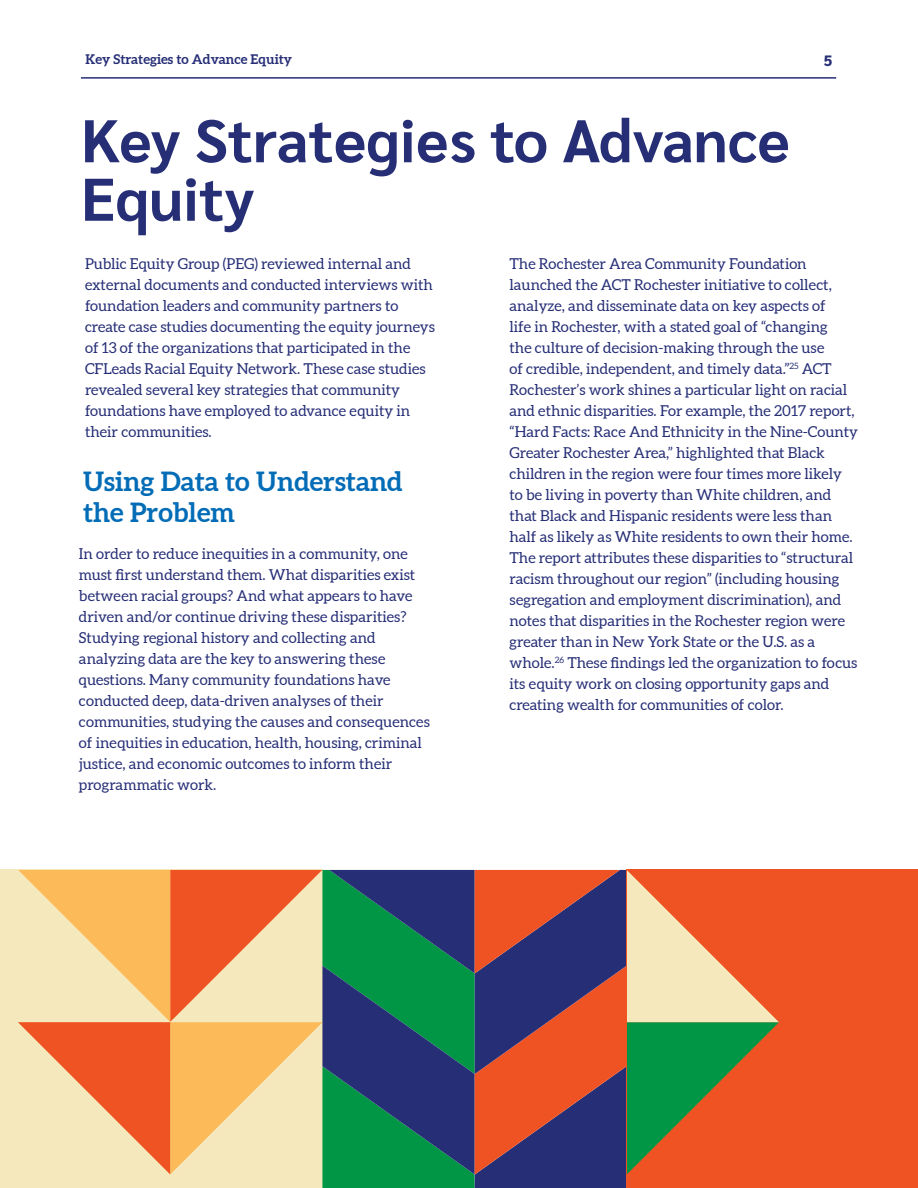
<style>
.page{position:relative;width:918px;height:1188px;background:#fff}
.page>*{position:absolute;margin:0;border:0;box-sizing:border-box;transform-origin:0 0}
.t1{font:700 60px/58.5px "Sarabun";color:#262e76}
.t2{font:700 27px/31.5px "Aleo";color:#036cb6}
.t3{font:15px/21px "Aleo";color:#262e76}
.t4{font:800 15px "Sarabun";color:#262e76}
.t5{font:700 13.5px "Aleo";color:#262e76}
</style>
<div class="page">
<hr style="left:81px;top:77px;width:755px;height:2px;background:#262e76">
<div style="left:0;top:870px;width:322px;height:318px;background:#f4e8bc"></div>
<div style="left:627px;top:870px;width:291px;height:318px;background:#f05323"></div>
<svg style="left:18px;top:870px;width:761px;height:318px"></svg>
<p class="t5" style="left:86px;top:50px;width:208px">Key Strategies to Advance Equity</p>
<p class="t4" style="left:824px;top:52px;width:10px">5</p>
<h1 class="t1" style="left:81px;top:112px;width:710px">Key Strategies to Advance<br>Equity</h1>
<p class="t3" style="left:85px;top:254px;width:351px">Public Equity Group (PEG) reviewed internal and external documents and conducted interviews with foundation leaders and community partners to create case studies documenting the equity journeys of 13 of the organizations that participated in the CFLeads Racial Equity Network. These case studies revealed several key strategies that community foundations have employed to advance equity in their communities.</p>
<h2 class="t2" style="left:83px;top:467px;width:321px">Using Data to Understand the Problem</h2>
<p class="t3" style="left:79px;top:543px;width:352px">In order to reduce inequities in a community, one must first understand them. What disparities exist between racial groups? And what appears to have driven and/or continue driving these disparities?<br>Studying regional history and collecting and analyzing data are the key to answering these questions. Many community foundations have conducted deep, data-driven analyses of their communities, studying the causes and consequences of inequities in education, health, housing, criminal justice, and economic outcomes to inform their programmatic work.</p>
<p class="t3" style="left:510px;top:254px;width:350px">The Rochester Area Community Foundation launched the ACT Rochester initiative to collect, analyze, and disseminate data on key aspects of<br>life in Rochester, with a stated goal of “changing<br>the culture of decision-making through the use<br>of credible, independent, and timely data.”<sup>25</sup> ACT Rochester’s work shines a particular light on racial and ethnic disparities. For example, the 2017 report, “Hard Facts: Race And Ethnicity in the Nine-County Greater Rochester Area,” highlighted that Black children in the region were four times more likely to be living in poverty than White children, and that Black and Hispanic residents were less than half as likely as White residents to own their home.<br>The report attributes these disparities to “structural racism throughout our region” (including housing segregation and employment discrimination), and notes that disparities in the Rochester region were greater than in New York State or the U.S. as a whole.<sup>26</sup> These findings led the organization to focus its equity work on closing opportunity gaps and creating wealth for communities of color.</p>
</div>
